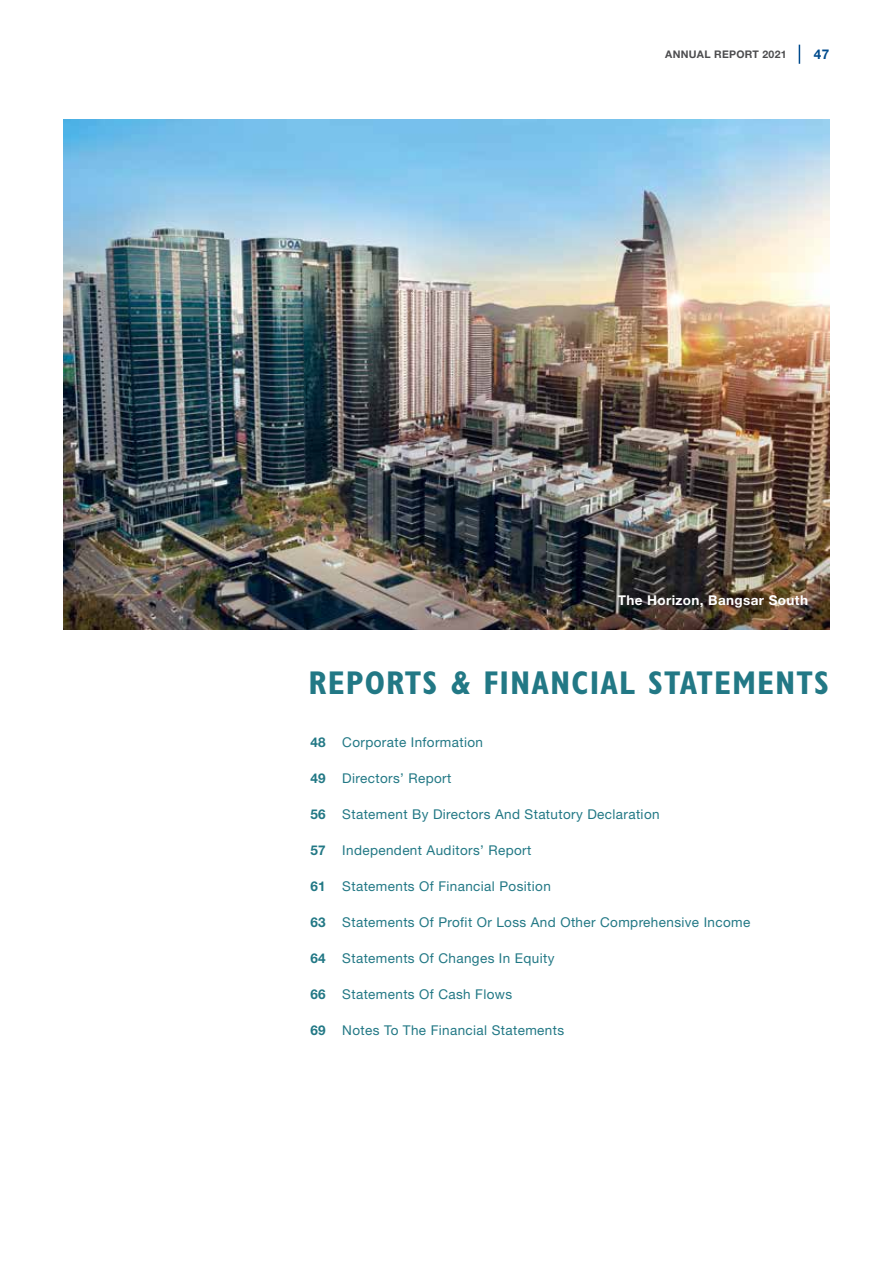
<style>
.page{position:relative;width:893px;height:1263px;background:#fff}
.page>*{position:absolute;margin:0;border:0;box-sizing:border-box;transform-origin:0 0}
.t1{font:700 condensed 33px "Gill Sans Std";letter-spacing:.035em;color:#227885}
.t2{font:13.5px "Helvetica Neue LT Std";letter-spacing:.03em;color:#227885}
.t3{font:700 13.5px "Helvetica Neue LT Std";letter-spacing:.03em;color:#fff}
.t4{font:700 13.5px "Helvetica Neue LT Std";color:#004b8d}
.t5{font:700 10.5px "Helvetica Neue LT Std";letter-spacing:.03em;color:#4d4d4f}
.s1{font-weight:700}
</style>
<div class="page">
<img style="left:64px;top:119px;width:765px;height:510px">
<svg style="left:799px;top:45px;width:1px;height:19px"></svg>
<p class="t5" style="left:665px;top:48px;width:123px">ANNUAL REPORT 2021</p>
<p class="t4" style="left:814px;top:46px;width:17px">47</p>
<p class="t3" style="left:618px;top:592px;width:192px">The Horizon, Bangsar South</p>
<h1 class="t1" style="left:308px;top:664px;width:522px">REPORTS &amp; FINANCIAL STATEMENTS</h1>
<p class="t2" style="left:310px;top:734px;width:174px"><span class="s1">48</span> Corporate Information</p>
<p class="t2" style="left:310px;top:770px;width:142px"><span class="s1">49</span> Directors’ Report</p>
<p class="t2" style="left:310px;top:806px;width:351px"><span class="s1">56</span> Statement By Directors And Statutory Declaration</p>
<p class="t2" style="left:310px;top:842px;width:222px"><span class="s1">57</span> Independent Auditors’ Report</p>
<p class="t2" style="left:310px;top:878px;width:242px"><span class="s1">61</span> Statements Of Financial Position</p>
<p class="t2" style="left:310px;top:914px;width:441px"><span class="s1">63</span> Statements Of Profit Or Loss And Other Comprehensive Income</p>
<p class="t2" style="left:310px;top:950px;width:246px"><span class="s1">64</span> Statements Of Changes In Equity</p>
<p class="t2" style="left:310px;top:986px;width:203px"><span class="s1">66</span> Statements Of Cash Flows</p>
<p class="t2" style="left:310px;top:1022px;width:255px"><span class="s1">69</span> Notes To The Financial Statements</p>
</div>
